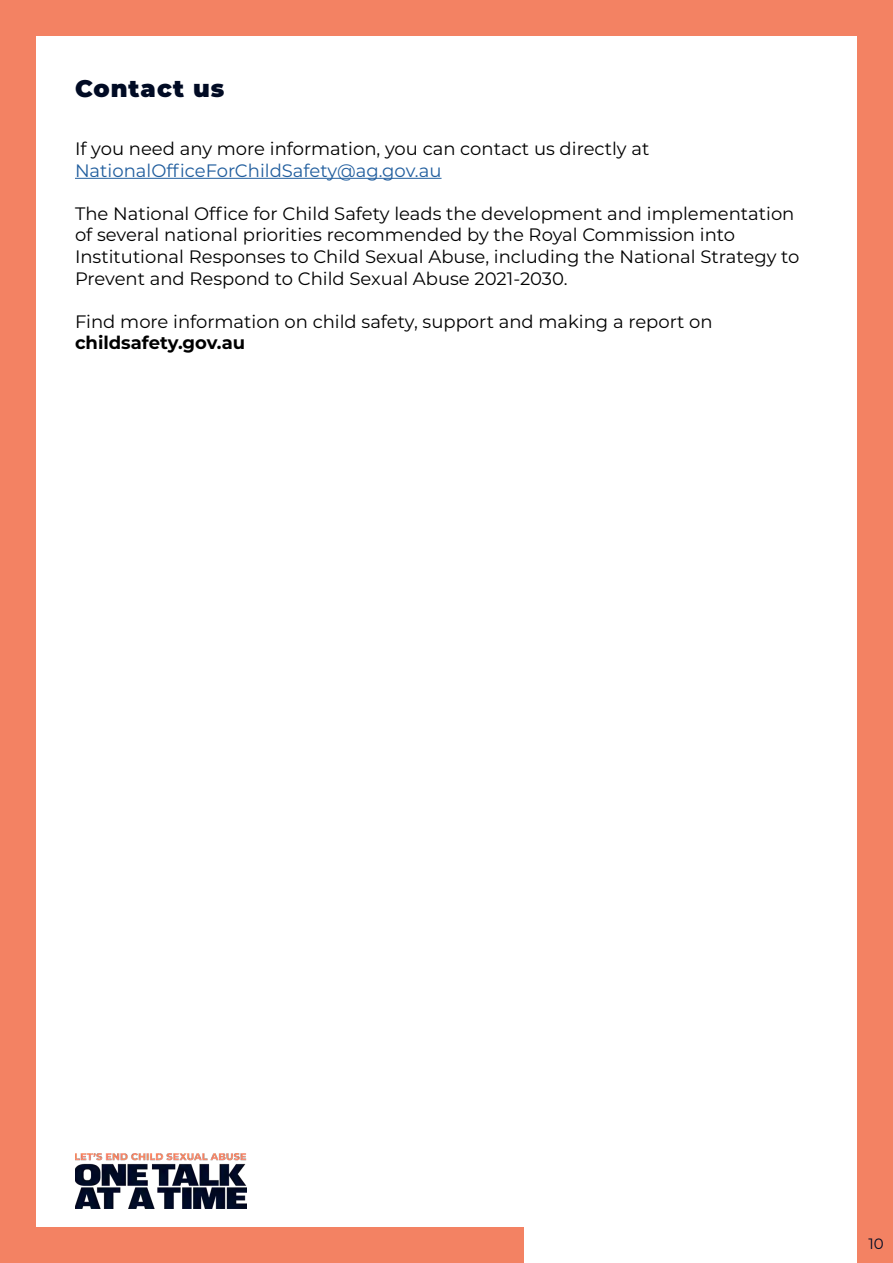
<style>
.page{position:relative;width:893px;height:1263px;background:#fff}
.page>*{position:absolute;margin:0;border:0;box-sizing:border-box;transform-origin:0 0}
.t1{font:900 24px "Montserrat";letter-spacing:.04em;color:#010b24}
.t2{font:18px/21.6px "Montserrat";color:#000}
.t3{font:18px "Montserrat";color:#215e9e}
.t4{font:700 18px "Montserrat";color:#000}
.t5{font:15px "Montserrat";color:#010b24}
</style>
<div class="page">
<div style="left:0;top:0;width:35px;height:1263px;background:#f38263"></div>
<div style="left:858px;top:0;width:35px;height:1263px;background:#f38263"></div>
<div style="left:0;top:0;width:893px;height:36px;background:#f38263"></div>
<div style="left:0;top:1227px;width:523px;height:36px;background:#f38263"></div>
<hr style="left:75px;top:178px;width:367px;height:1px;background:#215e9e">
<img style="left:75px;top:1154px;width:171px;height:55px">
<h1 class="t1" style="left:75px;top:70px;width:151px">Contact us</h1>
<p class="t2" style="left:75px;top:137px;width:576px">If you need any more information, you can contact us directly at</p>
<p class="t3" style="left:75px;top:158px;width:368px">NationalOfficeForChildSafety@ag.gov.au</p>
<p class="t2" style="left:75px;top:202px;width:726px">The National Office for Child Safety leads the development and implementation of several national priorities recommended by the Royal Commission into Institutional Responses to Child Sexual Abuse, including the National Strategy to Prevent and Respond to Child Sexual Abuse 2021-2030.</p>
<p class="t2" style="left:75px;top:310px;width:639px">Find more information on child safety, support and making a report on</p>
<p class="t4" style="left:75px;top:330px;width:172px">childsafety.gov.au</p>
<p class="t5" style="left:868px;top:1233px;width:17px">10</p>
</div>
